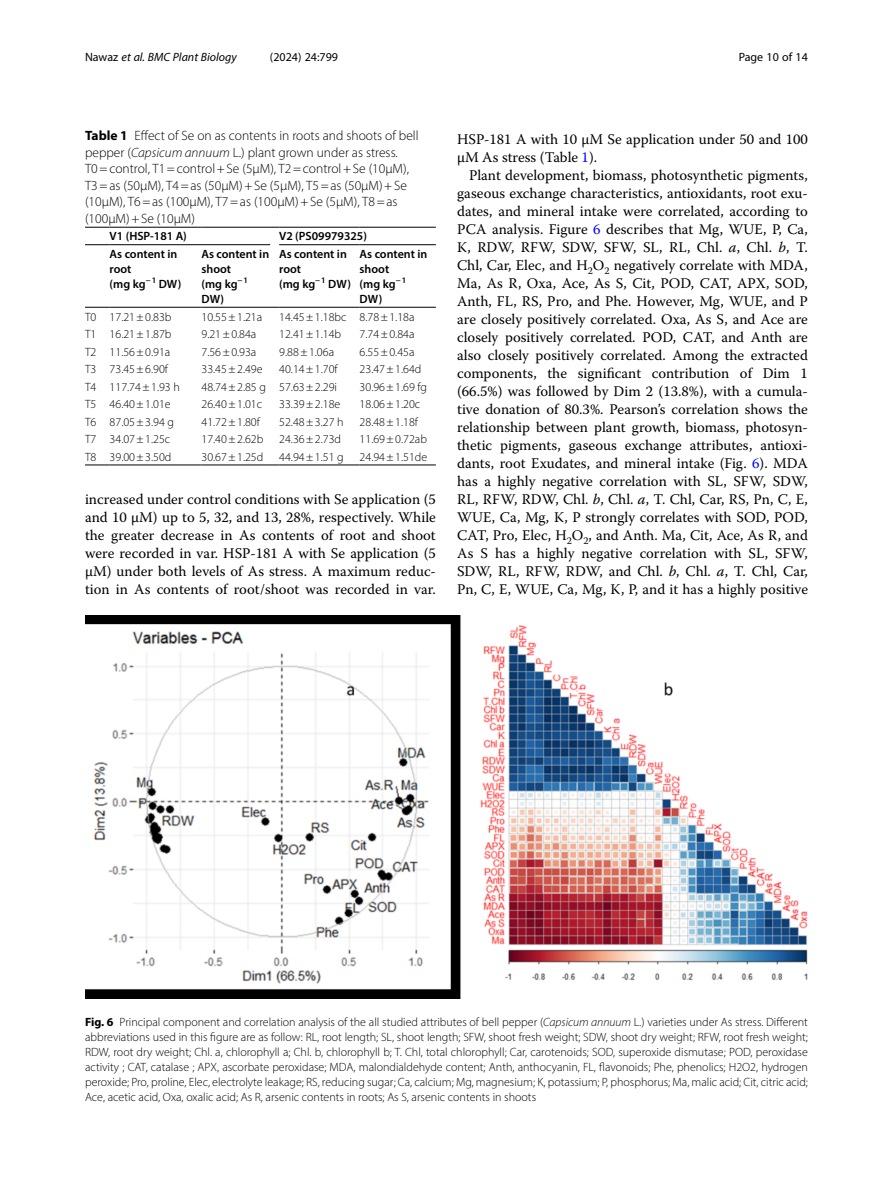
<style>
.page{position:relative;width:893px;height:1191px;background:#fff}
.page>*{position:absolute;margin:0;border:0;box-sizing:border-box;transform-origin:0 0}
.Body_Text_Indent{font:14.7px/18px "Warnock Pro";color:#000;text-align:justify}
.Table_Caption{font:300 13.5px/16.5px "Myriad Pro";color:#000}
.Figure_Caption{font:300 12px/15px "Myriad Pro";color:#000;text-align:justify}
.Table_Body{font:300 12px "Myriad Pro";color:#000}
.Table_Head{font:600 12px/15px "Myriad Pro";color:#000}
.t1{font:italic 12px "Myriad Pro";color:#000}
.t2{font:12px "Myriad Pro";color:#000}
.Table_Head_Bridge_Ru{font:600 12px "Myriad Pro";color:#000}
.s1{font-style:normal}
.s2{font-weight:700}
.s3{font-style:italic}
.s4{color:#00f}
</style>
<div class="page">
<svg style="left:85px;top:244px;width:25px;height:1px"></svg>
<svg style="left:85px;top:307px;width:25px;height:1px"></svg>
<hr style="left:110px;top:307px;width:92px;height:1px;background:#000">
<hr style="left:202px;top:307px;width:77px;height:1px;background:#000">
<hr style="left:279px;top:307px;width:81px;height:1px;background:#000">
<hr style="left:360px;top:307px;width:76px;height:1px;background:#000">
<svg style="left:85px;top:465px;width:25px;height:1px"></svg>
<hr style="left:110px;top:465px;width:92px;height:1px;background:#000">
<hr style="left:202px;top:465px;width:77px;height:1px;background:#000">
<hr style="left:279px;top:465px;width:81px;height:1px;background:#000">
<hr style="left:360px;top:465px;width:76px;height:1px;background:#000">
<svg style="left:85px;top:227px;width:25px;height:1px"></svg>
<hr style="left:279px;top:227px;width:81px;height:1px;background:#000">
<hr style="left:360px;top:227px;width:76px;height:1px;background:#000">
<hr style="left:279px;top:244px;width:81px;height:1px;background:#000">
<hr style="left:360px;top:244px;width:76px;height:1px;background:#000">
<hr style="left:110px;top:227px;width:92px;height:1px;background:#000">
<hr style="left:202px;top:227px;width:77px;height:1px;background:#000">
<hr style="left:110px;top:244px;width:160px;height:1px;background:#000">
<img style="left:85px;top:616px;width:723px;height:383px">
<p class="t1" style="left:85px;top:50px;width:153px"><span class="s1">Nawaz</span> et al. BMC Plant Biology</p>
<p class="t2" style="left:270px;top:50px;width:70px">(2024) 24:799</p>
<p class="t2" style="left:739px;top:50px;width:71px">Page 10 of 14</p>
<p class="Table_Caption" style="left:85px;top:128px;width:335px"><span class="s2">Table 1</span> Effect of Se on as contents in roots and shoots of bell pepper (<span class="s3">Capsicum annuum</span> L.) plant grown under as stress.<br>T0=control, T1=control+Se (5µM), T2=control+Se (10µM), T3=as (50µM), T4=as (50µM)+Se (5µM), T5=as (50µM)+Se (10µM), T6=as (100µM), T7=as (100µM)+Se (5µM), T8=as (100µM)+Se (10µM)</p>
<p class="Table_Head_Bridge_Ru" style="left:110px;top:229px;width:79px">V1 (HSP-181 A)</p>
<p class="Table_Head" style="left:279px;top:229px;width:89px">V2 (PS09979325)</p>
<p class="Table_Head" style="left:110px;top:246px;width:69px">As content in root</p>
<p class="Table_Head" style="left:110px;top:276px;width:73px">(mg kg<sup>−1</sup> DW)</p>
<p class="Table_Head" style="left:202px;top:246px;width:69px">As content in shoot</p>
<p class="Table_Head" style="left:202px;top:276px;width:48px">(mg kg<sup>−1<br></sup>DW)</p>
<p class="Table_Head" style="left:279px;top:246px;width:69px">As content in root</p>
<p class="Table_Head" style="left:279px;top:276px;width:73px">(mg kg<sup>−1</sup> DW)</p>
<p class="Table_Head" style="left:360px;top:246px;width:69px">As content in shoot</p>
<p class="Table_Head" style="left:360px;top:276px;width:48px">(mg kg<sup>−1<br></sup>DW)</p>
<p class="Table_Body" style="left:85px;top:309px;width:13px">T0</p>
<p class="Table_Body" style="left:110px;top:309px;width:63px">17.21±0.83b</p>
<p class="Table_Body" style="left:202px;top:309px;width:62px">10.55±1.21a</p>
<p class="Table_Body" style="left:279px;top:309px;width:69px">14.45±1.18bc</p>
<p class="Table_Body" style="left:360px;top:309px;width:56px">8.78±1.18a</p>
<p class="Table_Body" style="left:85px;top:327px;width:13px">T1</p>
<p class="Table_Body" style="left:110px;top:327px;width:63px">16.21±1.87b</p>
<p class="Table_Body" style="left:202px;top:327px;width:56px">9.21±0.84a</p>
<p class="Table_Body" style="left:279px;top:327px;width:63px">12.41±1.14b</p>
<p class="Table_Body" style="left:360px;top:327px;width:56px">7.74±0.84a</p>
<p class="Table_Body" style="left:85px;top:344px;width:13px">T2</p>
<p class="Table_Body" style="left:110px;top:344px;width:62px">11.56±0.91a</p>
<p class="Table_Body" style="left:202px;top:344px;width:56px">7.56±0.93a</p>
<p class="Table_Body" style="left:279px;top:344px;width:56px">9.88±1.06a</p>
<p class="Table_Body" style="left:360px;top:344px;width:56px">6.55±0.45a</p>
<p class="Table_Body" style="left:85px;top:362px;width:13px">T3</p>
<p class="Table_Body" style="left:110px;top:362px;width:60px">73.45±6.90f</p>
<p class="Table_Body" style="left:202px;top:362px;width:63px">33.45±2.49e</p>
<p class="Table_Body" style="left:279px;top:362px;width:60px">40.14±1.70f</p>
<p class="Table_Body" style="left:360px;top:362px;width:63px">23.47±1.64d</p>
<p class="Table_Body" style="left:85px;top:379px;width:13px">T4</p>
<p class="Table_Body" style="left:110px;top:379px;width:72px">117.74±1.93 h</p>
<p class="Table_Body" style="left:202px;top:379px;width:66px">48.74±2.85 g</p>
<p class="Table_Body" style="left:279px;top:379px;width:59px">57.63±2.29i</p>
<p class="Table_Body" style="left:360px;top:379px;width:69px">30.96±1.69 fg</p>
<p class="Table_Body" style="left:85px;top:397px;width:13px">T5</p>
<p class="Table_Body" style="left:110px;top:397px;width:63px">46.40±1.01e</p>
<p class="Table_Body" style="left:202px;top:397px;width:62px">26.40±1.01c</p>
<p class="Table_Body" style="left:279px;top:397px;width:63px">33.39±2.18e</p>
<p class="Table_Body" style="left:360px;top:397px;width:62px">18.06±1.20c</p>
<p class="Table_Body" style="left:85px;top:414px;width:13px">T6</p>
<p class="Table_Body" style="left:110px;top:414px;width:66px">87.05±3.94 g</p>
<p class="Table_Body" style="left:202px;top:414px;width:60px">41.72±1.80f</p>
<p class="Table_Body" style="left:279px;top:414px;width:66px">52.48±3.27 h</p>
<p class="Table_Body" style="left:360px;top:414px;width:60px">28.48±1.18f</p>
<p class="Table_Body" style="left:85px;top:432px;width:13px">T7</p>
<p class="Table_Body" style="left:110px;top:432px;width:62px">34.07±1.25c</p>
<p class="Table_Body" style="left:202px;top:432px;width:63px">17.40±2.62b</p>
<p class="Table_Body" style="left:279px;top:432px;width:63px">24.36±2.73d</p>
<p class="Table_Body" style="left:360px;top:432px;width:69px">11.69±0.72ab</p>
<p class="Table_Body" style="left:85px;top:449px;width:13px">T8</p>
<p class="Table_Body" style="left:110px;top:449px;width:63px">39.00±3.50d</p>
<p class="Table_Body" style="left:202px;top:449px;width:63px">30.67±1.25d</p>
<p class="Table_Body" style="left:279px;top:449px;width:66px">44.94±1.51 g</p>
<p class="Table_Body" style="left:360px;top:449px;width:69px">24.94±1.51de</p>
<p class="Body_Text_Indent" style="left:85px;top:490px;width:352px">increased under control conditions with Se application (5 and 10 µM) up to 5, 32, and 13, 28%, respectively. While the greater decrease in As contents of root and shoot were recorded in var. HSP-181 A with Se application (5 µM) under both levels of As stress. A maximum reduc&shy;tion in As contents of root/shoot was recorded in var.</p>
<p class="Body_Text_Indent" style="left:457px;top:130px;width:352px">HSP-181 A with 10 µM Se application under 50 and 100 µM As stress (Table <span class="s4">1</span>).</p>
<p class="Body_Text_Indent" style="left:457px;top:166px;width:352px;text-indent:12px">Plant development, biomass, photosynthetic pigments, gaseous exchange characteristics, antioxidants, root exu&shy;dates, and mineral intake were correlated, according to PCA analysis. Figure <span class="s4">6</span> describes that Mg, WUE, P, Ca, K, RDW, RFW, SDW, SFW, SL, RL, Chl. <span class="s3">a</span>, Chl. <span class="s3">b</span>, T.<br>Chl, Car, Elec, and H<sub>2</sub>O<sub>2</sub> negatively correlate with MDA, Ma, As R, Oxa, Ace, As S, Cit, POD, CAT, APX, SOD, Anth, FL, RS, Pro, and Phe. However, Mg, WUE, and P are closely positively correlated. Oxa, As S, and Ace are closely positively correlated. POD, CAT, and Anth are also closely positively correlated. Among the extracted components, the significant contribution of Dim 1 (66.5%) was followed by Dim 2 (13.8%), with a cumula&shy;tive donation of 80.3%. Pearson’s correlation shows the relationship between plant growth, biomass, photosyn&shy;thetic pigments, gaseous exchange attributes, antioxi&shy;dants, root Exudates, and mineral intake (Fig. <span class="s4">6</span>). MDA has a highly negative correlation with SL, SFW, SDW, RL, RFW, RDW, Chl. <span class="s3">b</span>, Chl. <span class="s3">a</span>, T. Chl, Car, RS, Pn, C, E, WUE, Ca, Mg, K, P strongly correlates with SOD, POD, CAT, Pro, Elec, H<sub>2</sub>O<sub>2</sub>, and Anth. Ma, Cit, Ace, As R, and As S has a highly negative correlation with SL, SFW, SDW, RL, RFW, RDW, and Chl. <span class="s3">b</span>, Chl. <span class="s3">a</span>, T. Chl, Car, Pn, C, E, WUE, Ca, Mg, K, P, and it has a highly positive</p>
<p class="Figure_Caption" style="left:85px;top:1014px;width:724px"><span class="s2">Fig. 6</span> Principal component and correlation analysis of the all studied attributes of bell pepper (<span class="s3">Capsicum annuum</span> L.) varieties under As stress. Different abbreviations used in this figure are as follow: RL, root length; SL, shoot length; SFW, shoot fresh weight; SDW, shoot dry weight; RFW, root fresh weight; RDW, root dry weight; Chl. a, chlorophyll a; Chl. b, chlorophyll b; T. Chl, total chlorophyll; Car, carotenoids; SOD, superoxide dismutase; POD, peroxidase activity ; CAT, catalase ; APX, ascorbate peroxidase; MDA, malondialdehyde content; Anth, anthocyanin, FL, flavonoids; Phe, phenolics; H2O2, hydrogen peroxide; Pro, proline, Elec, electrolyte leakage; RS, reducing sugar; Ca, calcium; Mg, magnesium; K, potassium; P, phosphorus; Ma, malic acid; Cit, citric acid; Ace, acetic acid, Oxa, oxalic acid; As R, arsenic contents in roots; As S, arsenic contents in shoots</p>
</div>
